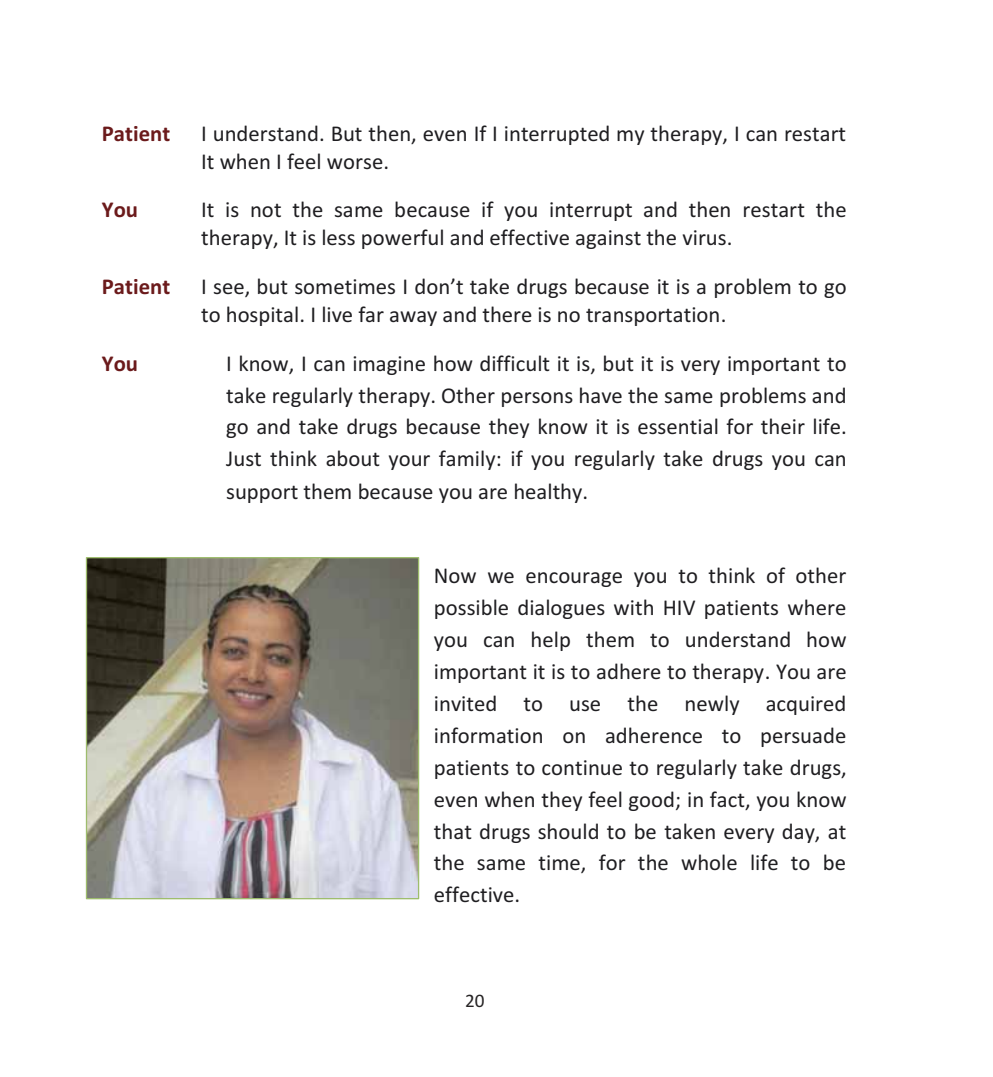
<style>
.page{position:relative;width:993px;height:1077px;background:#fff}
.page>*{position:absolute;margin:0;border:0;box-sizing:border-box;transform-origin:0 0}
.t1{font:22.75px/31.8px "Calibri+T42+FNADLA";color:#1f1e21}
.t2{font:22.75px "Calibri Bold+T42+GBFGZY";color:#6b1a1b}
.t3{font:19.25px "Calibri";color:#272425}
</style>
<div class="page">
<img style="left:88px;top:559px;width:329px;height:338px">
<div style="left:86px;top:557px;width:333px;height:342px;border:1px solid #9ebd6d"></div>
<p class="t2" style="left:102px;top:119px;width:70px">Patient</p>
<p class="t1" style="left:201px;top:121px;width:646px;line-height:27.7px">I understand. But then, even If I interrupted my therapy, I can restart<br>It when I feel worse.</p>
<p class="t2" style="left:102px;top:195px;width:38px">You</p>
<p class="t1" style="left:201px;top:198px;width:646px;line-height:27.8px">It is not the same because if you interrupt and then restart the therapy, It is less powerful and effective against the virus.</p>
<p class="t2" style="left:102px;top:272px;width:70px">Patient</p>
<p class="t1" style="left:201px;top:274px;width:647px;line-height:27.7px">I see, but sometimes I don’t take drugs because it is a problem to go to hospital. I live far away and there is no transportation.</p>
<p class="t2" style="left:102px;top:348px;width:38px">You</p>
<p class="t1" style="left:226px;top:349px;width:622px;text-align:justify">I know, I can imagine how difficult it is, but it is very important to take regularly therapy. Other persons have the same problems and go and take drugs because they know it is essential for their life.<br>Just think about your family: if you regularly take drugs you can support them because you are healthy.</p>
<p class="t1" style="left:434px;top:561px;width:414px;text-align:justify">Now we encourage you to think of other possible dialogues with HIV patients where you can help them to understand how important it is to adhere to therapy. You are invited to use the newly acquired information on adherence to persuade patients to continue to regularly take drugs, even when they feel good; in fact, you know that drugs should to be taken every day, at the same time, for the whole life to be effective.</p>
<p class="t3" style="left:465px;top:989px;width:21px">20</p>
</div>
